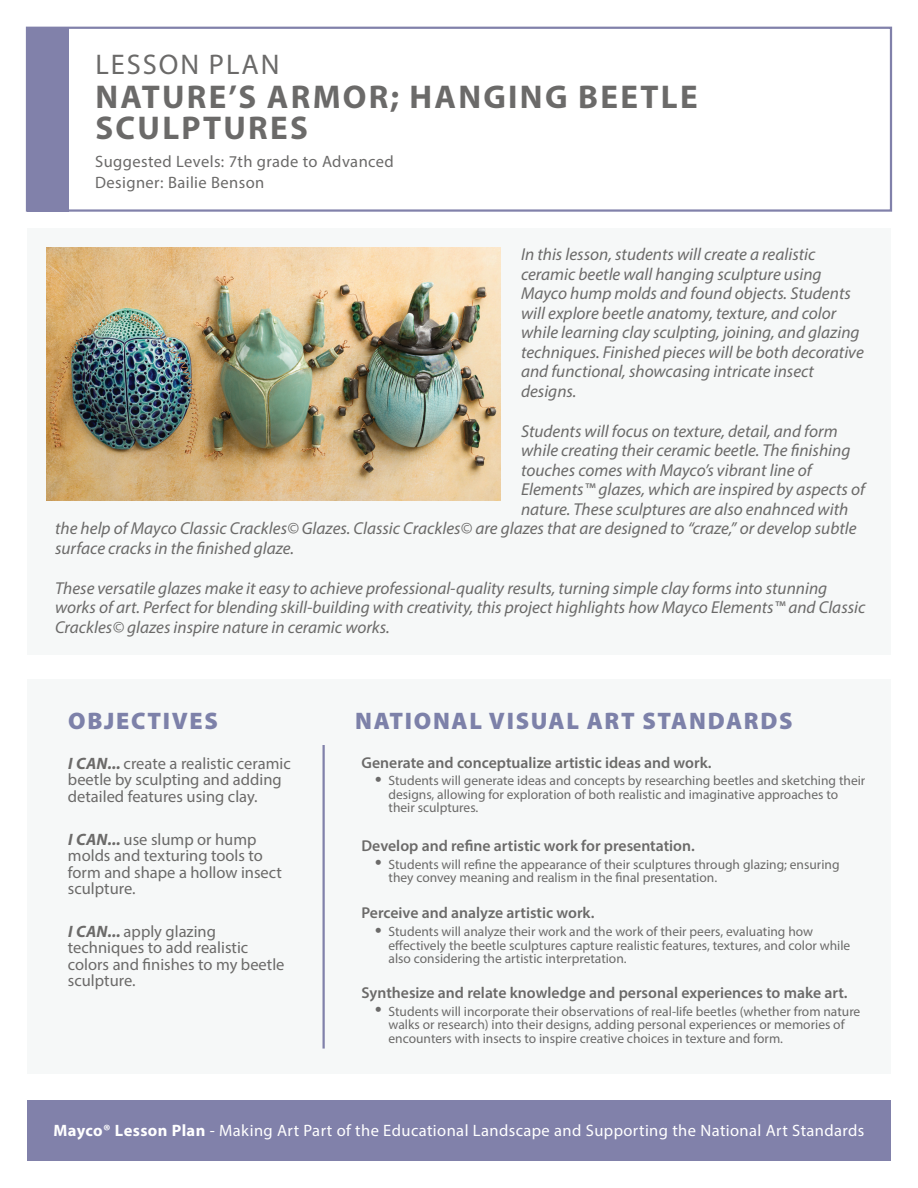
<style>
.page{position:relative;width:918px;height:1188px;background:#fff}
.page>*{position:absolute;margin:0;border:0;box-sizing:border-box;transform-origin:0 0}
.t1{font:700 33px/31.5px "Myriad Pro";letter-spacing:.07em;color:#6b6a69}
.t2{font:28.5px "Myriad Pro";letter-spacing:.07em;color:#6b6a69}
.t3{font:900 24px "Myriad Pro";letter-spacing:.07em;color:#7d81a9}
.t4{font:italic 17.25px/19.5px "Myriad Pro";color:#6b6a69}
.t5{font:16.5px/16.5px "Myriad Pro";color:#6b6a69}
.t6{font:16.5px "Myriad Pro";letter-spacing:.025em;color:#fff}
.t7{font:16.5px/21.3px "Myriad Pro";letter-spacing:.025em;color:#6b6a69}
.t8{font:600 15.75px "Myriad Pro";color:#6b6a69}
.t9{font:13.5px/13.5px "Myriad Pro";color:#6b6a69}
.s1{font-weight:700;font-style:italic}
.s2{font-weight:900;font-size:18px}
.s3{font-weight:700}
</style>
<div class="page">
<div style="left:27px;top:228px;width:864px;height:426px;background:#f6f8f8"></div>
<div style="left:27px;top:27px;width:41px;height:185px;background:#8181aa"></div>
<div style="left:26px;top:27px;width:866px;height:185px;border:2px solid #8181aa"></div>
<div style="left:27px;top:1101px;width:864px;height:60px;background:#8181aa"></div>
<div style="left:27px;top:680px;width:864px;height:394px;background:#f6f8f8"></div>
<hr style="left:322px;top:745px;width:3px;height:304px;background:#8181aa">
<img style="left:46px;top:248px;width:455px;height:252px">
<h2 class="t2" style="left:95px;top:46px;width:186px">LESSON PLAN</h2>
<h1 class="t1" style="left:95px;top:80px;width:604px">NATURE’S ARMOR; HANGING BEETLE<br>SCULPTURES</h1>
<p class="t7" style="left:95px;top:150px;width:300px">Suggested Levels: 7th grade to Advanced<br>Designer: Bailie Benson</p>
<p class="t4" style="left:521px;top:245px;width:344px">In this lesson, students will create a realistic ceramic beetle wall hanging sculpture using Mayco hump molds and found objects. Students will explore beetle anatomy, texture, and color while learning clay sculpting, joining, and glazing techniques. Finished pieces will be both decorative and functional, showcasing intricate insect designs.</p>
<p class="t4" style="left:521px;top:421px;width:318px">Students will focus on texture, detail, and form</p>
<p class="t4" style="left:521px;top:441px;width:331px">while creating their ceramic beetle. The finishing</p>
<p class="t4" style="left:521px;top:460px;width:292px">touches comes with Mayco’s vibrant line of</p>
<p class="t4" style="left:521px;top:480px;width:345px">Elements™ glazes, which are inspired by aspects of</p>
<p class="t4" style="left:521px;top:499px;width:329px">nature. These sculptures are also enahnced with</p>
<p class="t4" style="left:55px;top:519px;width:803px">the help of Mayco Classic Crackles© Glazes. Classic Crackles© are glazes that are designed to “craze,” or develop subtle</p>
<p class="t4" style="left:55px;top:538px;width:241px">surface cracks in the finished glaze.</p>
<p class="t4" style="left:55px;top:578px;width:812px">These versatile glazes make it easy to achieve professional-quality results, turning simple clay forms into stunning works of art. Perfect for blending skill-building with creativity, this project highlights how Mayco Elements™ and Classic<br>Crackles© glazes inspire nature in ceramic works.</p>
<h3 class="t3" style="left:68px;top:705px;width:151px">OBJECTIVES</h3>
<p class="t5" style="left:68px;top:755px;width:224px"><span class="s1">I CAN...</span> create a realistic ceramic beetle by sculpting and adding detailed features using clay.</p>
<p class="t5" style="left:68px;top:830px;width:216px"><span class="s1">I CAN...</span> use slump or hump molds and texturing tools to form and shape a hollow insect sculpture.</p>
<p class="t5" style="left:68px;top:923px;width:218px"><span class="s1">I CAN...</span> apply glazing techniques to add realistic colors and finishes to my beetle sculpture.</p>
<h3 class="t3" style="left:355px;top:705px;width:439px">NATIONAL VISUAL ART STANDARDS</h3>
<p class="t8" style="left:362px;top:753px;width:351px">Generate and conceptualize artistic ideas and work.</p>
<p class="t9" style="left:389px;top:774px;width:478px;text-indent:-14px"><span class="s2">•</span> Students will generate ideas and concepts by researching beetles and sketching their designs, allowing for exploration of both realistic and imaginative approaches to their sculptures.</p>
<p class="t8" style="left:362px;top:836px;width:335px">Develop and refine artistic work for presentation.</p>
<p class="t9" style="left:389px;top:857px;width:453px;text-indent:-14px"><span class="s2">•</span> Students will refine the appearance of their sculptures through glazing; ensuring they convey meaning and realism in the final presentation.</p>
<p class="t8" style="left:362px;top:903px;width:234px">Perceive and analyze artistic work.</p>
<p class="t9" style="left:389px;top:925px;width:463px;text-indent:-14px"><span class="s2">•</span> Students will analyze their work and the work of their peers, evaluating how effectively the beetle sculptures capture realistic features, textures, and color while also considering the artistic interpretation.</p>
<p class="t8" style="left:362px;top:983px;width:487px">Synthesize and relate knowledge and personal experiences to make art.</p>
<p class="t9" style="left:389px;top:1004px;width:473px;text-indent:-14px"><span class="s2">•</span> Students will incorporate their observations of real-life beetles (whether from nature walks or research) into their designs, adding personal experiences or memories of encounters with insects to inspire creative choices in texture and form.</p>
<p class="t6" style="left:53px;top:1120px;width:813px"><span class="s3">Mayco® Lesson Plan</span> - Making Art Part of the Educational Landscape and Supporting the National Art Standards</p>
</div>
